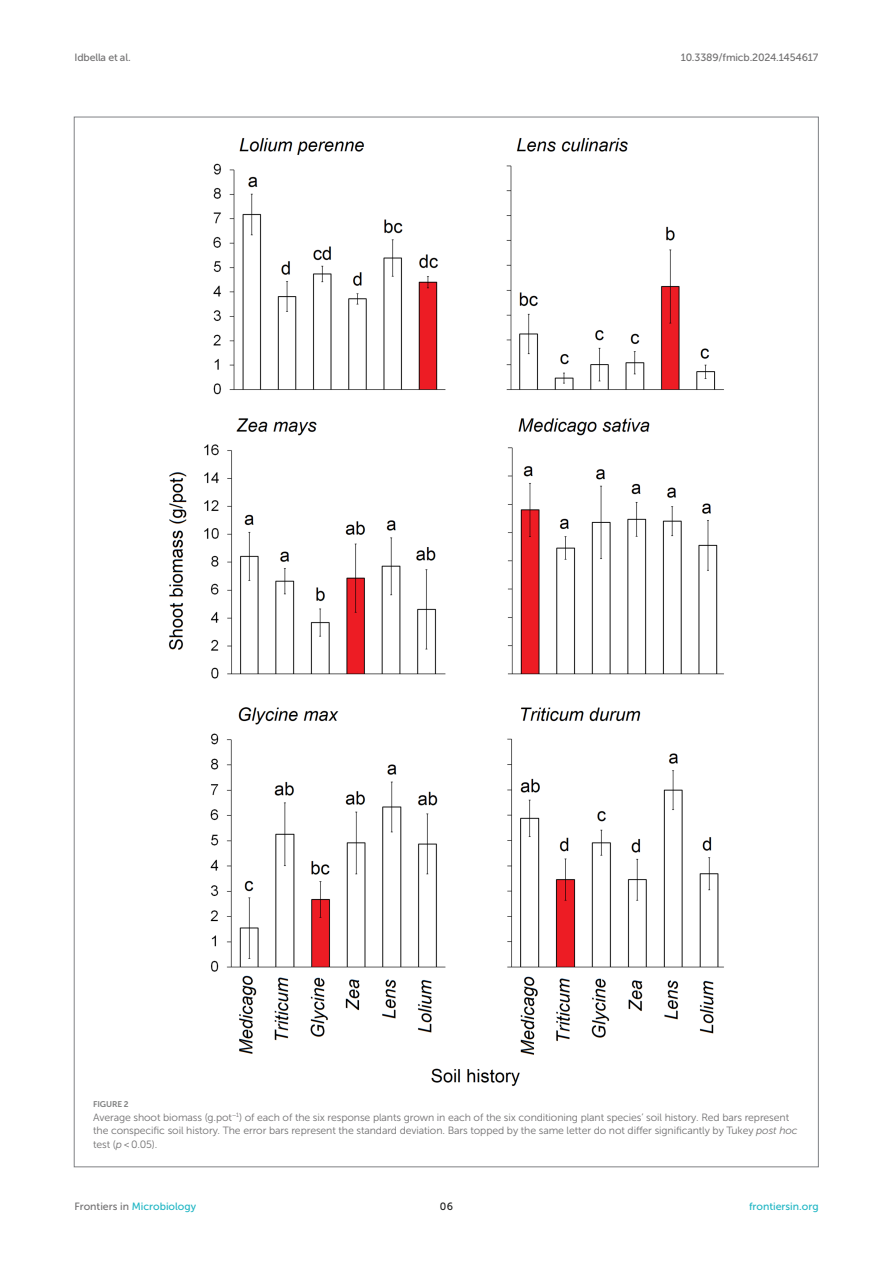
<style>
.page{position:relative;width:893px;height:1263px;background:#fff}
.page>*{position:absolute;margin:0;border:0;box-sizing:border-box;transform-origin:0 0}
.FIG_LEG{font:10.5px/13.5px "Museo Sans 300";letter-spacing:-.01em;color:#706f70}
.t1{font:10.5px "Museo Sans 500";letter-spacing:-.015em;color:#706f70}
.t2{font:10.5px "Museo Sans 500";color:#1db5c3}
.t3{font:10.5px "Museo Sans 500";color:#1b1c1b}
.FIG_HD{font:8.25px "Museo Sans 700";letter-spacing:-.01em;color:#7e7f7f}
.s1{font-style:italic}
.s2{color:#706f70}
</style>
<div class="page">
<img style="left:169px;top:138px;width:555px;height:948px">
<p class="t1" style="left:74px;top:51px;width:58px">Idbella et al.</p>
<p class="t1" style="left:681px;top:51px;width:139px">10.3389/fmicb.2024.1454617</p>
<p class="FIG_HD" style="left:93px;top:1100px;width:37px">FIGURE 2</p>
<p class="FIG_LEG" style="left:93px;top:1110px;width:706px">Average shoot biomass (g.pot<sup>−</sup><sup>1</sup>) of each of the six response plants grown in each of the six conditioning plant species’ soil history. Red bars represent the conspecific soil history. The error bars represent the standard deviation. Bars topped by the same letter do not differ significantly by Tukey <span class="s1">post hoc </span>test (<span class="s1">p</span> &lt; 0.05).</p>
<p class="t2" style="left:74px;top:1200px;width:123px"><span class="s2">Frontiers in</span> Microbiology</p>
<p class="t3" style="left:440px;top:1200px;width:15px">06</p>
<p class="t2" style="left:749px;top:1200px;width:71px">frontiersin.org</p>
</div>
